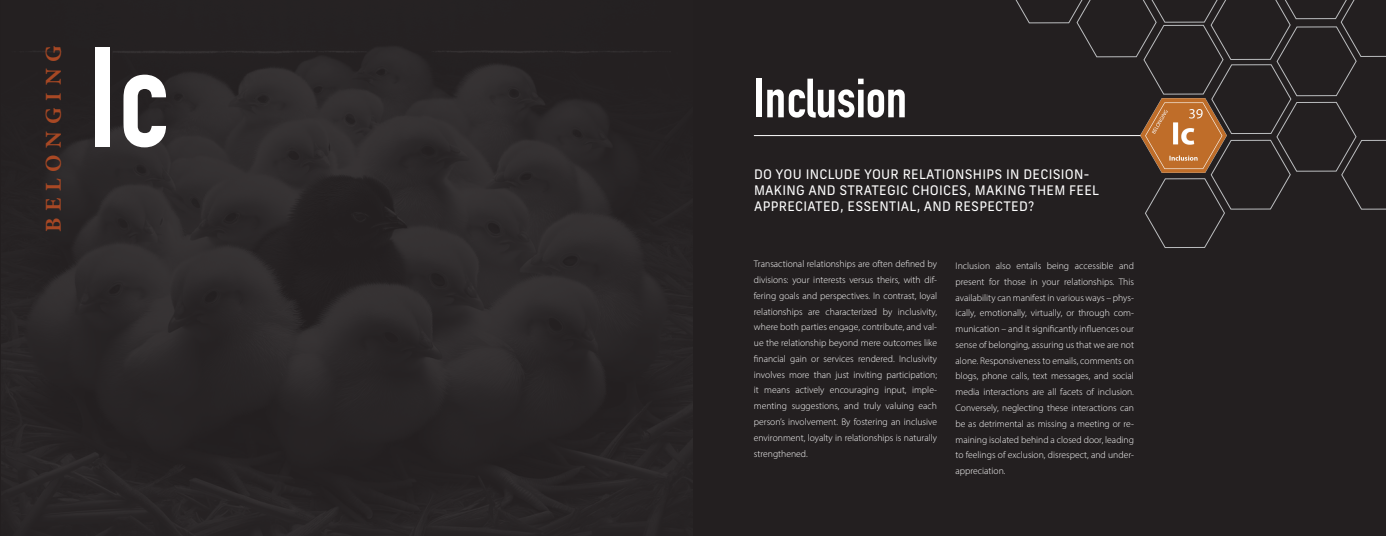
<style>
.page{position:relative;width:1386px;height:536px;background:#231f20}
.page>*{position:absolute;margin:0;border:0;box-sizing:border-box;transform-origin:0 0}
.t1{font:700 140px "DIN Condensed";color:#fff}
.t2{font:700 54.25px "DIN Condensed";color:#fff}
.t3{font:700 22.75px "Minion Pro";letter-spacing:.3em;color:#a84824}
.t4{font:13.12px/15.8px "New Frank";letter-spacing:.02em;color:#fff}
.t5{font:300 9.62px/15.8px "Myriad Pro";color:#fff;text-align:justify}
</style>
<div class="page">
<img style="left:1px;top:47px;width:692px;height:489px">
<hr style="left:754px;top:135px;width:440px;height:1px;background:#fff">
<svg style="left:1009px;top:0;width:377px;height:248px"></svg>
<p class="t3" style="left:38px;top:232px;width:188px;rotate:-90deg">BELONGING</p>
<p class="t1" style="left:88px;top:3px;width:82px">Ic</p>
<p class="t2" style="left:754px;top:62px;width:155px">Inclusion</p>
<p class="t4" style="left:754px;top:167px;width:347px">DO YOU INCLUDE YOUR RELATIONSHIPS IN DECISION-<br>MAKING AND STRATEGIC CHOICES, MAKING THEM FEEL<br>APPRECIATED, ESSENTIAL, AND RESPECTED?</p>
<p class="t5" style="left:754px;top:256px;width:185px">Transactional relationships are often defined by divisions: your interests versus theirs, with dif&shy;fering goals and perspectives. In contrast, loyal relationships are characterized by inclusivity, where both parties engage, contribute, and val&shy;ue the relationship beyond mere outcomes like financial gain or services rendered. Inclusivity involves more than just inviting participation; it means actively encouraging input, imple&shy;menting suggestions, and truly valuing each person’s involvement. By fostering an inclusive environment, loyalty in relationships is naturally strengthened.</p>
<p class="t5" style="left:956px;top:258px;width:180px">Inclusion also entails being accessible and present for those in your relationships. This availability can manifest in various ways – phys&shy;ically, emotionally, virtually, or through com&shy;munication – and it significantly influences our sense of belonging, assuring us that we are not alone. Responsiveness to emails, comments on blogs, phone calls, text messages, and social media interactions are all facets of inclusion.<br>Conversely, neglecting these interactions can be as detrimental as missing a meeting or re&shy;maining isolated behind a closed door, leading to feelings of exclusion, disrespect, and under&shy;appreciation.</p>
</div>
